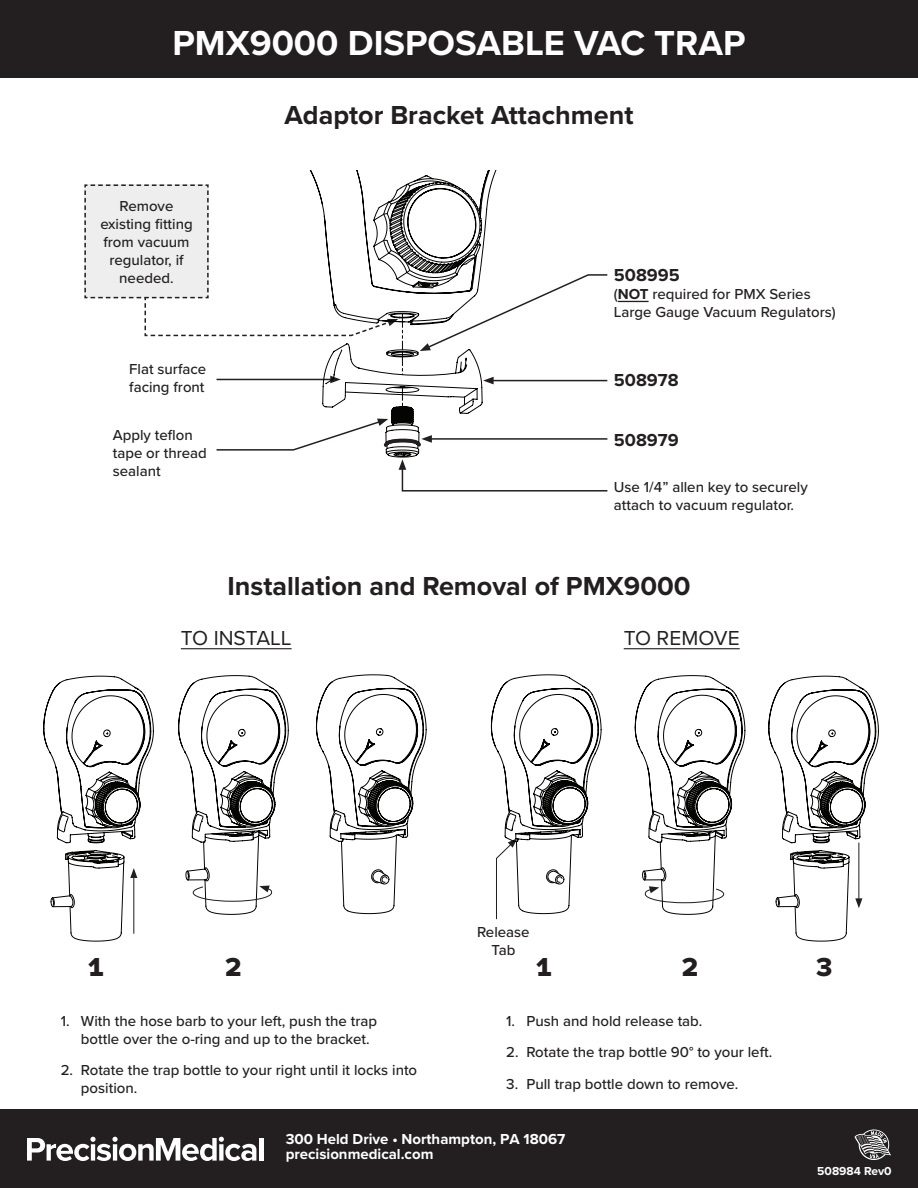
<style>
.page{position:relative;width:918px;height:1188px;background:#fff}
.page>*{position:absolute;margin:0;border:0;box-sizing:border-box;transform-origin:0 0}
.t1{font:700 36px "Proxima Nova";color:#fff}
.t2{font:700 27px "Proxima Nova";color:#231f20}
.t3{font:27px "Proxima Nova Extrabld";color:#231f20}
.t4{font:21px "Proxima Nova";color:#231f20}
.t5{font:700 18px "Proxima Nova";color:#231f20}
.t6{font:500 15px/18px "Proxima Nova";color:#231f20}
.t7{font:700 15px/15px "Proxima Nova";color:#fff}
.t8{font:700 12px "Proxima Nova";color:#fff}
.s1{font-weight:700}
</style>
<div class="page">
<div style="left:0;top:1109px;width:918px;height:79px;background:#231f20"></div>
<div style="left:0;top:0;width:918px;height:78px;background:#231f20"></div>
<hr style="left:430px;top:438px;width:177px;height:2px;background:#231f20">
<svg style="left:399px;top:459px;width:209px;height:33px"></svg>
<hr style="left:618px;top:301px;width:31px;height:1px;background:#231f20">
<hr style="left:181px;top:648px;width:111px;height:1px;background:#231f20">
<hr style="left:624px;top:648px;width:116px;height:1px;background:#231f20">
<svg style="left:768px;top:676px;width:111px;height:265px"></svg>
<svg style="left:43px;top:676px;width:111px;height:265px"></svg>
<svg style="left:310px;top:171px;width:207px;height:287px"></svg>
<svg style="left:84px;top:180px;width:524px;height:227px"></svg>
<svg style="left:316px;top:675px;width:110px;height:239px"></svg>
<svg style="left:491px;top:675px;width:110px;height:245px"></svg>
<svg style="left:178px;top:675px;width:111px;height:240px"></svg>
<svg style="left:635px;top:675px;width:110px;height:240px"></svg>
<svg style="left:216px;top:419px;width:216px;height:32px"></svg>
<svg style="left:27px;top:1137px;width:229px;height:24px"></svg>
<hr style="left:259px;top:1138px;width:4px;height:23px;background:#fff">
<svg style="left:854px;top:1129px;width:37px;height:31px"></svg>
<h1 class="t1" style="left:172px;top:17px;width:575px">PMX9000 DISPOSABLE VAC TRAP</h1>
<h2 class="t2" style="left:284px;top:95px;width:351px">Adaptor Bracket Attachment</h2>
<p class="t6" style="left:100px;top:197px;width:94px;text-align:center">Remove existing fitting from vacuum regulator, if needed.</p>
<p class="t6" style="left:129px;top:359px;width:79px">Flat surface facing front</p>
<p class="t6" style="left:113px;top:426px;width:96px">Apply teflon tape or thread sealant</p>
<p class="t5" style="left:614px;top:262px;width:67px">508995</p>
<p class="t6" style="left:614px;top:285px;width:223px">(<span class="s1">NOT</span> required for PMX Series<br>Large Gauge Vacuum Regulators)</p>
<p class="t5" style="left:614px;top:367px;width:66px">508978</p>
<p class="t5" style="left:614px;top:427px;width:66px">508979</p>
<p class="t6" style="left:614px;top:477px;width:195px">Use 1/4” allen key to securely attach to vacuum regulator.</p>
<h2 class="t2" style="left:227px;top:566px;width:465px">Installation and Removal of PMX9000</h2>
<h3 class="t4" style="left:181px;top:623px;width:112px">TO INSTALL</h3>
<h3 class="t4" style="left:624px;top:623px;width:118px">TO REMOVE</h3>
<p class="t6" style="left:477px;top:922px;width:54px;text-align:center">Release<br>Tab</p>
<h2 class="t3" style="left:87px;top:947px;width:19px">1</h2>
<h2 class="t3" style="left:225px;top:947px;width:18px">2</h2>
<h2 class="t3" style="left:682px;top:947px;width:18px">2</h2>
<h2 class="t3" style="left:816px;top:947px;width:18px">3</h2>
<h2 class="t3" style="left:535px;top:947px;width:19px">1</h2>
<p class="t6" style="left:81px;top:1011px;width:298px;text-indent:-20px">1. With the hose barb to your left, push the trap bottle over the o-ring and up to the bracket.</p>
<p class="t6" style="left:81px;top:1061px;width:338px;text-indent:-20px">2. Rotate the trap bottle to your right until it locks into position.</p>
<p class="t6" style="left:506px;top:1011px;width:198px">1. Push and hold release tab.</p>
<p class="t6" style="left:506px;top:1043px;width:268px">2. Rotate the trap bottle 90° to your left.</p>
<p class="t6" style="left:506px;top:1074px;width:234px">3. Pull trap bottle down to remove.</p>
<p class="t7" style="left:286px;top:1131px;width:281px">300 Held Drive • Northampton, PA 18067 precisionmedical.com</p>
<p class="t8" style="left:817px;top:1162px;width:76px">508984 Rev0</p>
</div>
